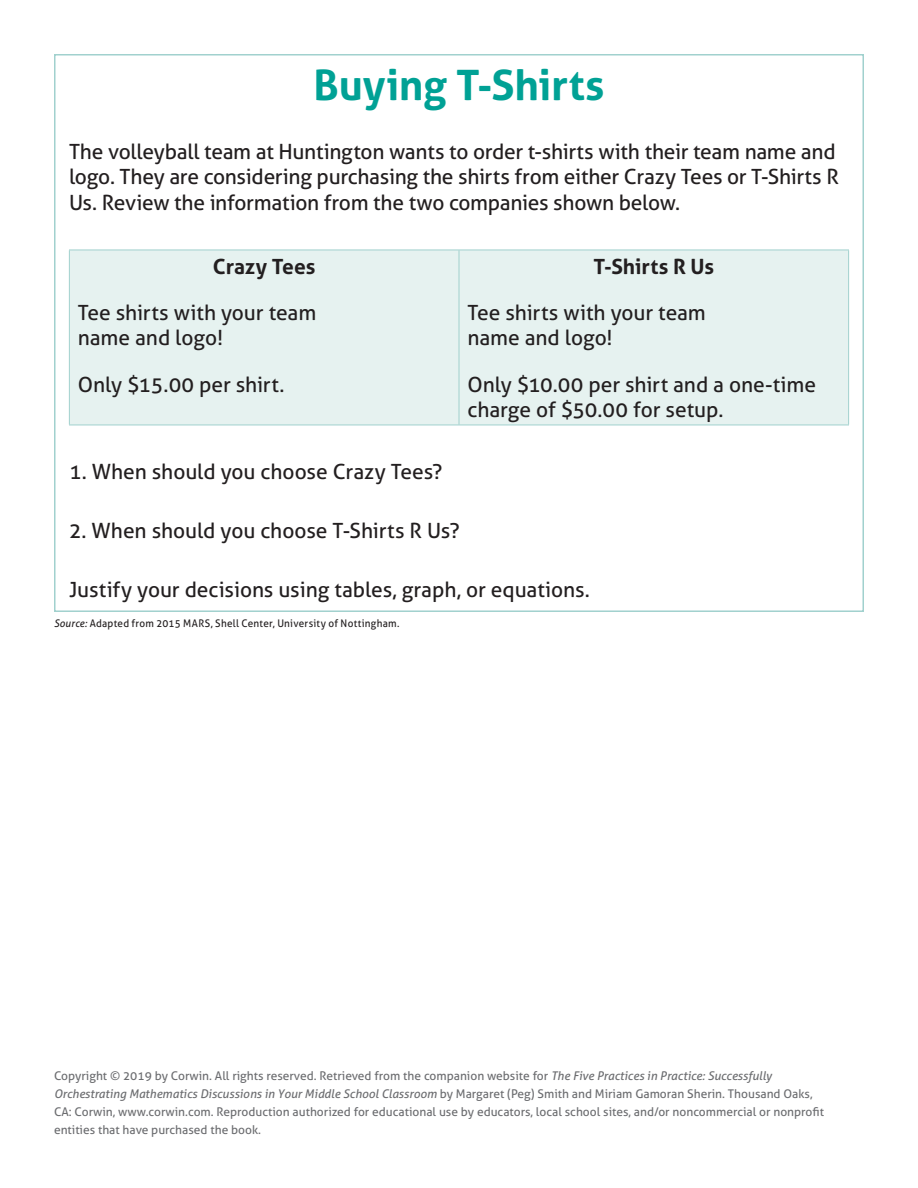
<style>
.page{position:relative;width:918px;height:1188px;background:#fff}
.page>*{position:absolute;margin:0;border:0;box-sizing:border-box;transform-origin:0 0}
.t1{font:700 42px "Aller";color:#00a195}
.t2{font:21px/25.2px "Aller";letter-spacing:-.01em;color:#231f20}
.t3{font:700 21px "Aller";letter-spacing:-.005em;color:#231f20}
.t4{font:12px/18px "Aller";color:#6c6d70}
.t5{font:10.5px "Aller";letter-spacing:.025em;color:#231f20;scale:.95 1}
.s1{font-style:italic}
</style>
<div class="page">
<div style="left:70px;top:251px;width:778px;height:174px;background:#e6f2f0"></div>
<hr style="left:69px;top:250px;width:390px;height:1px;background:#a1d1ce">
<hr style="left:69px;top:250px;width:1px;height:175px;background:#a1d1ce">
<hr style="left:69px;top:425px;width:390px;height:1px;background:#a1d1ce">
<hr style="left:459px;top:250px;width:390px;height:1px;background:#a1d1ce">
<hr style="left:459px;top:250px;width:1px;height:175px;background:#a1d1ce">
<hr style="left:848px;top:250px;width:1px;height:175px;background:#a1d1ce">
<hr style="left:459px;top:425px;width:390px;height:1px;background:#a1d1ce">
<h1 class="t1" style="left:313px;top:59px;width:293px">Buying T-Shirts</h1>
<p class="t2" style="left:69px;top:139px;width:771px">The volleyball team at Huntington wants to order t-shirts with their team name and logo. They are considering purchasing the shirts from either Crazy Tees or T-Shirts R<br>Us. Review the information from the two companies shown below.</p>
<p class="t3" style="left:213px;top:253px;width:104px">Crazy Tees</p>
<p class="t2" style="left:78px;top:300px;width:240px">Tee shirts with your team name and logo!</p>
<p class="t2" style="left:78px;top:372px;width:208px">Only $15.00 per shirt.</p>
<p class="t3" style="left:594px;top:253px;width:122px">T-Shirts R Us</p>
<p class="t2" style="left:467px;top:300px;width:240px">Tee shirts with your team name and logo!</p>
<p class="t2" style="left:467px;top:372px;width:350px">Only $10.00 per shirt and a one-time charge of $50.00 for setup.</p>
<p class="t2" style="left:69px;top:458px;width:375px">1. When should you choose Crazy Tees?</p>
<p class="t2" style="left:69px;top:518px;width:392px">2. When should you choose T-Shirts R Us?</p>
<p class="t2" style="left:69px;top:577px;width:522px">Justify your decisions using tables, graph, or equations.</p>
<p class="t5" style="left:54px;top:617px;width:365px"><span class="s1">Source:</span> Adapted from 2015 MARS, Shell Center, University of Nottingham.</p>
<p class="t4" style="left:54px;top:1067px;width:771px">Copyright © 2019 by Corwin. All rights reserved. Retrieved from the companion website for <span class="s1">The Five Practices in Practice: Successfully Orchestrating Mathematics Discussions in Your Middle School Classroom</span> by Margaret (Peg) Smith and Miriam Gamoran Sherin. Thousand Oaks, CA: Corwin, www.corwin.com. Reproduction authorized for educational use by educators, local school sites, and/or noncommercial or nonprofit entities that have purchased the book.</p>
</div>
